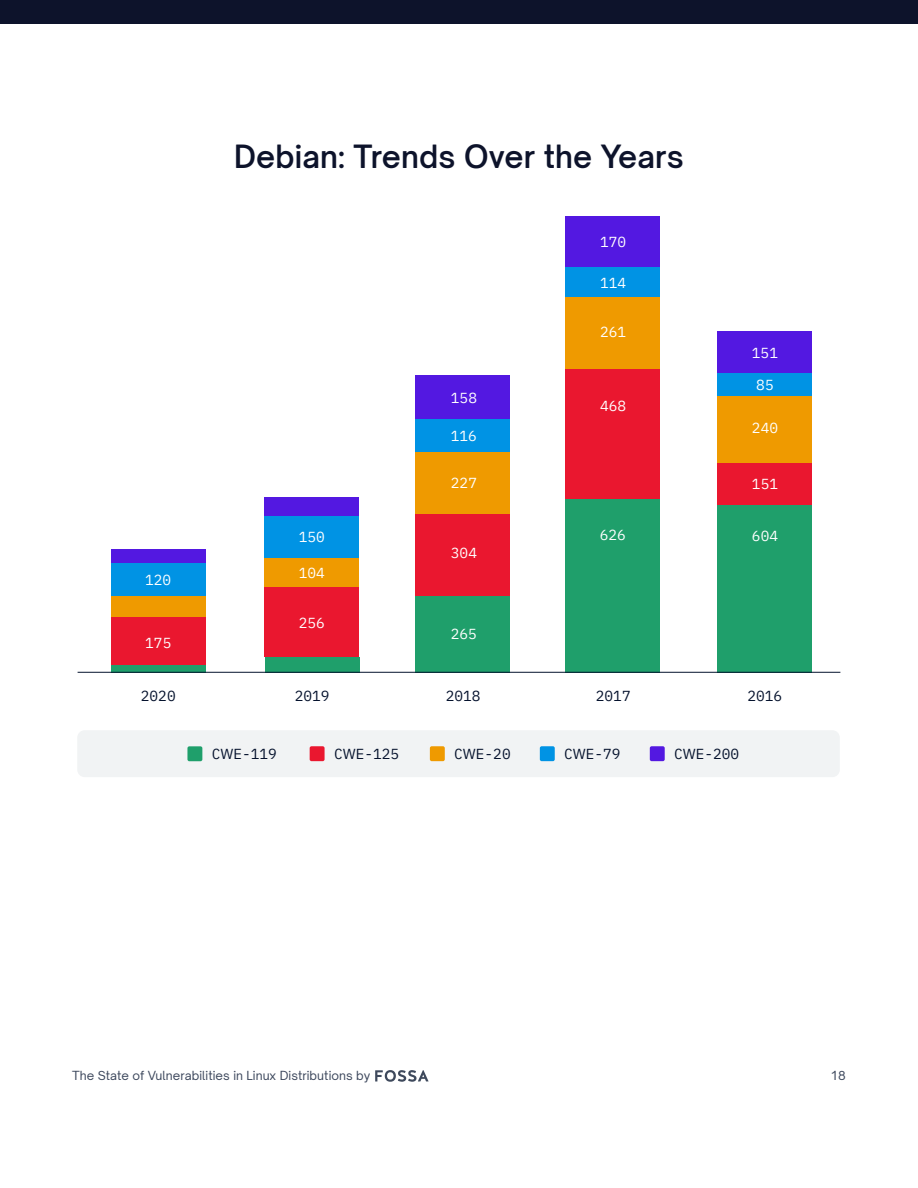
<style>
.page{position:relative;width:918px;height:1188px;background:#fff}
.page>*{position:absolute;margin:0;border:0;box-sizing:border-box;transform-origin:0 0}
.H3_-_Section_Title{font:600 30px "Open Sauce Two";letter-spacing:.005em;color:#0d132b}
.t1{font:14.4px "i A Writer Quattro S";color:#fff}
.t2{font:14.4px "i A Writer Quattro S";color:#05122d}
.Page_Number{font:12px "Open Sauce Two";letter-spacing:.005em;color:#3c475c}
</style>
<div class="page">
<div style="left:0;top:0;width:918px;height:24px;background:#0d132b"></div>
<svg style="left:111px;top:665px;width:94px;height:7px"></svg>
<div style="left:111px;top:617px;width:94px;height:48px;background:#ea172f"></div>
<div style="left:111px;top:596px;width:94px;height:21px;background:#ef9a00"></div>
<div style="left:111px;top:563px;width:94px;height:33px;background:#0093e4"></div>
<div style="left:111px;top:550px;width:94px;height:13px;background:#5318e1"></div>
<div style="left:265px;top:657px;width:94px;height:16px;background:#1f9f6b"></div>
<div style="left:265px;top:586px;width:94px;height:71px;background:#ea172f"></div>
<div style="left:265px;top:556px;width:94px;height:31px;background:#ef9a00"></div>
<div style="left:265px;top:516px;width:94px;height:41px;background:#0093e4"></div>
<div style="left:265px;top:497px;width:94px;height:19px;background:#5318e1"></div>
<div style="left:416px;top:596px;width:94px;height:77px;background:#1f9f6b"></div>
<div style="left:416px;top:512px;width:94px;height:84px;background:#ea172f"></div>
<div style="left:416px;top:451px;width:94px;height:62px;background:#ef9a00"></div>
<div style="left:416px;top:418px;width:94px;height:34px;background:#0093e4"></div>
<div style="left:416px;top:375px;width:94px;height:44px;background:#5318e1"></div>
<div style="left:566px;top:497px;width:94px;height:176px;background:#1f9f6b"></div>
<div style="left:566px;top:369px;width:94px;height:129px;background:#ea172f"></div>
<div style="left:566px;top:297px;width:94px;height:72px;background:#ef9a00"></div>
<div style="left:566px;top:266px;width:94px;height:31px;background:#0093e4"></div>
<div style="left:566px;top:216px;width:94px;height:50px;background:#5318e1"></div>
<div style="left:718px;top:505px;width:94px;height:168px;background:#1f9f6b"></div>
<div style="left:718px;top:463px;width:94px;height:42px;background:#ea172f"></div>
<div style="left:718px;top:395px;width:94px;height:68px;background:#ef9a00"></div>
<div style="left:718px;top:372px;width:94px;height:24px;background:#0093e4"></div>
<div style="left:718px;top:332px;width:94px;height:41px;background:#5318e1"></div>
<hr style="left:78px;top:672px;width:762px;height:1px;background:#05122d">
<div style="left:77px;top:730px;width:763px;height:47px;background:#f1f3f4;border-radius:7px"></div>
<div style="left:187px;top:746px;width:15px;height:15px;background:#1f9f6b;border-radius:2px"></div>
<div style="left:310px;top:746px;width:15px;height:15px;background:#ea172f;border-radius:2px"></div>
<div style="left:430px;top:746px;width:15px;height:15px;background:#ef9a00;border-radius:2px"></div>
<div style="left:540px;top:746px;width:15px;height:15px;background:#0093e4;border-radius:2px"></div>
<div style="left:650px;top:746px;width:15px;height:15px;background:#5318e1;border-radius:2px"></div>
<svg style="left:375px;top:1070px;width:54px;height:12px"></svg>
<p class="H3_-_Section_Title" style="left:234px;top:137px;width:451px">Debian: Trends Over the Years</p>
<p class="t1" style="left:600px;top:231px;width:28px">170</p>
<p class="t1" style="left:600px;top:272px;width:28px">114</p>
<p class="t1" style="left:145px;top:569px;width:28px">120</p>
<p class="t1" style="left:145px;top:632px;width:28px">175</p>
<p class="t1" style="left:299px;top:526px;width:28px">150</p>
<p class="t1" style="left:299px;top:562px;width:28px">104</p>
<p class="t1" style="left:299px;top:612px;width:28px">256</p>
<p class="t1" style="left:451px;top:386px;width:28px">158</p>
<p class="t1" style="left:451px;top:425px;width:28px">116</p>
<p class="t1" style="left:451px;top:472px;width:28px">227</p>
<p class="t1" style="left:451px;top:542px;width:28px">304</p>
<p class="t1" style="left:451px;top:623px;width:28px">265</p>
<p class="t1" style="left:600px;top:321px;width:28px">261</p>
<p class="t1" style="left:600px;top:395px;width:28px">468</p>
<p class="t1" style="left:600px;top:523px;width:28px">626</p>
<p class="t1" style="left:752px;top:342px;width:28px">151</p>
<p class="t1" style="left:756px;top:373px;width:19px">85</p>
<p class="t1" style="left:752px;top:417px;width:28px">240</p>
<p class="t1" style="left:752px;top:473px;width:28px">151</p>
<p class="t1" style="left:752px;top:525px;width:28px">604</p>
<p class="t2" style="left:141px;top:685px;width:36px">2020</p>
<p class="t2" style="left:295px;top:685px;width:36px">2019</p>
<p class="t2" style="left:446px;top:685px;width:36px">2018</p>
<p class="t2" style="left:596px;top:685px;width:36px">2017</p>
<p class="t2" style="left:747px;top:685px;width:36px">2016</p>
<p class="t2" style="left:212px;top:743px;width:67px">CWE-119</p>
<p class="t2" style="left:334px;top:743px;width:67px">CWE-125</p>
<p class="t2" style="left:454px;top:743px;width:58px">CWE-20</p>
<p class="t2" style="left:564px;top:743px;width:58px">CWE-79</p>
<p class="t2" style="left:674px;top:743px;width:67px">CWE-200</p>
<p class="Page_Number" style="left:72px;top:1068px;width:300px">The State of Vulnerabilities in Linux Distributions by</p>
<p class="Page_Number" style="left:831px;top:1068px;width:17px">18</p>
</div>
